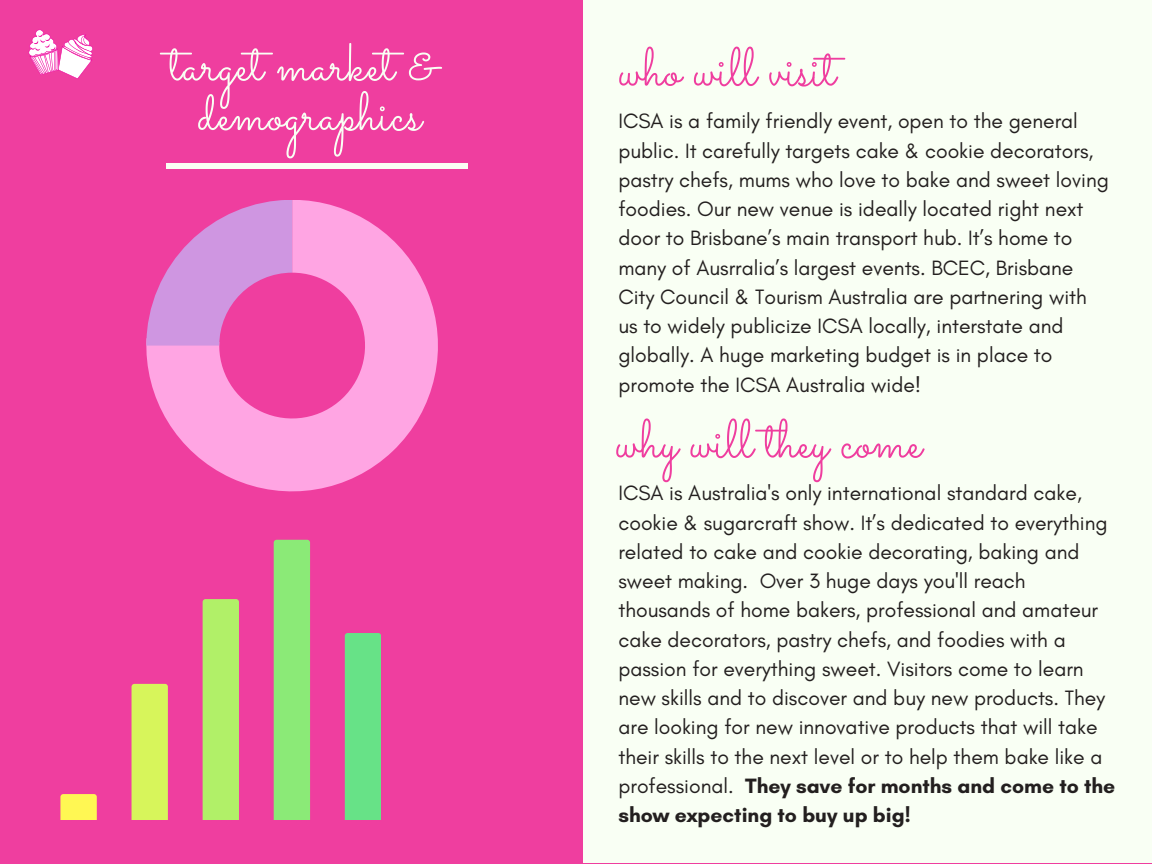
<style>
.page{position:relative;width:1152px;height:864px;background:#ef3e9f}
.page>*{position:absolute;margin:0;border:0;box-sizing:border-box;transform-origin:0 0}
.t1{font:54.3px "Sacramento";color:#ef3e9f}
.t2{font:54.3px "Sacramento";letter-spacing:.01em;color:#f9fff4}
.t3{font:21.15px/29.2px "Glacial Indifference";color:#231f1f}
.s1{font-weight:700}
</style>
<div class="page">
<svg style="left:28px;top:30px;width:65px;height:49px"></svg>
<div style="left:583px;top:0;width:569px;height:863px;background:#f9fff4"></div>
<svg style="left:60px;top:794px;width:37px;height:26px"></svg>
<div style="left:132px;top:684px;width:36px;height:136px;background:#d7f55b"></div>
<div style="left:203px;top:599px;width:36px;height:221px;background:#b1f068"></div>
<svg style="left:274px;top:540px;width:36px;height:3px"></svg>
<div style="left:345px;top:633px;width:36px;height:187px;background:#67e287"></div>
<svg style="left:146px;top:200px;width:292px;height:291px;fill:#ffa5e3"></svg>
<svg style="left:146px;top:200px;width:147px;height:146px"></svg>
<div style="left:166px;top:164px;width:302px;height:5px;background:#f9fff4"></div>
<p class="t2" style="left:169px;top:30px;width:269px">target market &amp;</p>
<p class="t2" style="left:198px;top:79px;width:225px">demographics</p>
<p class="t1" style="left:618px;top:35px;width:219px">who will visit</p>
<p class="t3" style="left:618px;top:106px;width:461px">ICSA is a family friendly event, open to the general</p>
<p class="t3" style="left:618px;top:136px;width:477px">public. It carefully targets cake &amp; cookie decorators,</p>
<p class="t3" style="left:618px;top:165px;width:492px">pastry chefs, mums who love to bake and sweet loving</p>
<p class="t3" style="left:618px;top:194px;width:467px">foodies. Our new venue is ideally located right next</p>
<p class="t3" style="left:618px;top:223px;width:456px">door to Brisbane’s main transport hub. It’s home to</p>
<p class="t3" style="left:618px;top:253px;width:457px">many of Ausrralia’s largest events. BCEC, Brisbane</p>
<p class="t3" style="left:618px;top:282px;width:470px">City Council &amp; Tourism Australia are partnering with</p>
<p class="t3" style="left:618px;top:311px;width:447px">us to widely publicize ICSA locally, interstate and</p>
<p class="t3" style="left:618px;top:340px;width:436px">globally. A huge marketing budget is in place to</p>
<p class="t3" style="left:618px;top:370px;width:304px">promote the ICSA Australia wide!</p>
<p class="t1" style="left:615px;top:407px;width:308px">why will they come</p>
<p class="t3" style="left:618px;top:478px;width:498px">ICSA is Australia's only international standard cake, cookie &amp; sugarcraft show. It’s dedicated to everything related to cake and cookie decorating, baking and sweet making. Over 3 huge days you'll reach thousands of home bakers, professional and amateur cake decorators, pastry chefs, and foodies with a passion for everything sweet. Visitors come to learn new skills and to discover and buy new products. They are looking for new innovative products that will take their skills to the next level or to help them bake like a professional. <span class="s1">They save for months and come to the show expecting to buy up big!</span></p>
</div>
